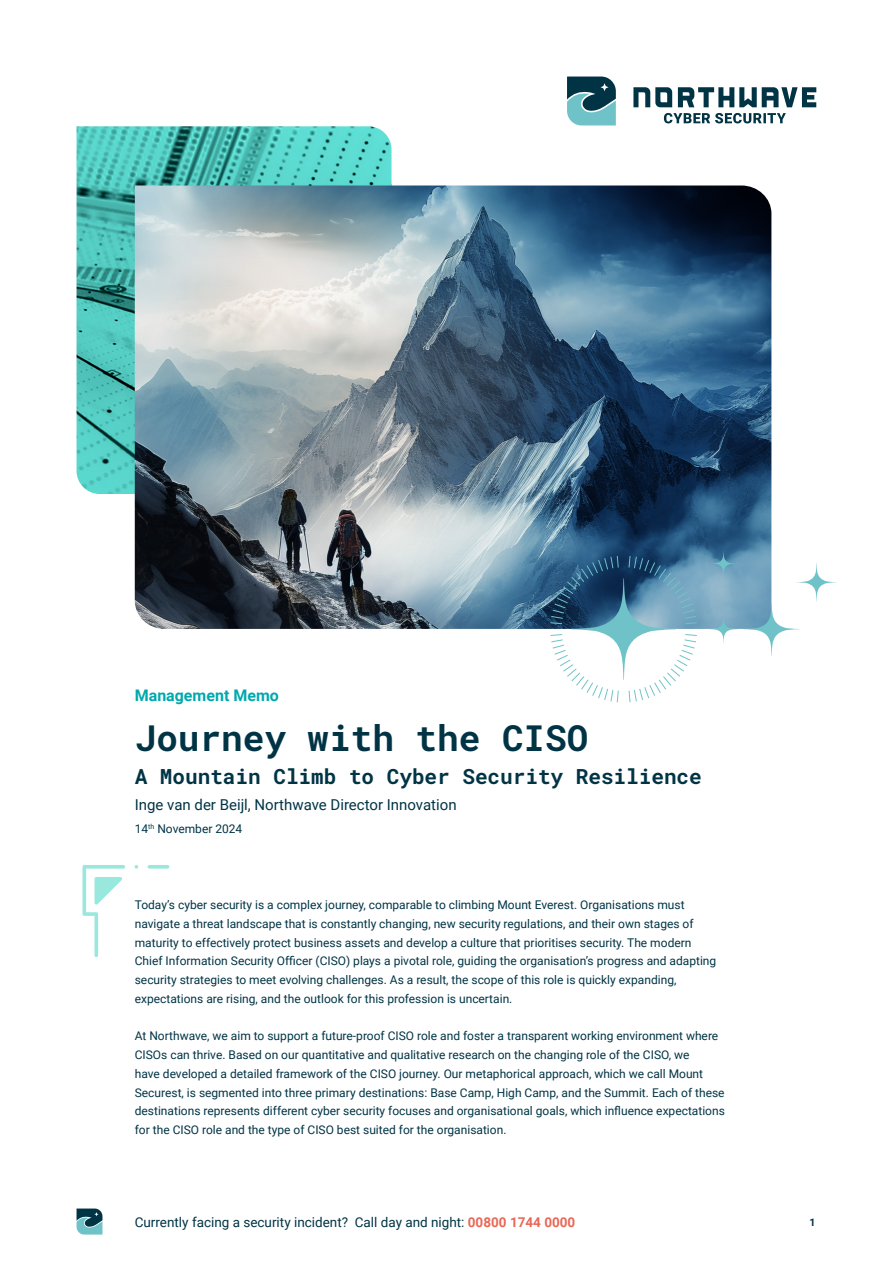
<style>
.page{position:relative;width:893px;height:1263px;background:#fff}
.page>*{position:absolute;margin:0;border:0;box-sizing:border-box;transform-origin:0 0}
.t1{font:700 36px "Roboto Mono";color:#003445}
.t2{font:700 21px "Roboto Mono";color:#003445}
.t3{font:700 15.9px "Roboto";color:#00a9ae}
.t4{font:15px "Roboto";color:#003445}
.t5{font:13.5px "Roboto";color:#003445}
.t6{font:12px/18.8px "Roboto";color:#003445}
.t7{font:700 10.5px "Roboto";color:#003445}
.s1{font-weight:700;color:#ea6755}
</style>
<div class="page">
<svg style="left:77px;top:1208px;width:25px;height:26px"></svg>
<img style="left:77px;top:126px;width:315px;height:368px">
<img style="left:135px;top:185px;width:636px;height:444px">
<svg style="left:633px;top:87px;width:39px;height:20px"></svg>
<svg style="left:678px;top:87px;width:138px;height:20px"></svg>
<svg style="left:664px;top:113px;width:122px;height:10px"></svg>
<svg style="left:567px;top:77px;width:49px;height:48px;background:#47828d"></svg>
<svg style="left:82px;top:865px;width:43px;height:92px"></svg>
<div style="left:147px;top:864px;width:23px;height:5px;background:#99e8de;border-radius:3px"></div>
<div style="left:146px;top:863px;width:25px;height:7px;border:2px solid #fff;border-radius:3px"></div>
<div style="left:133px;top:863px;width:7px;height:7px;border:2px solid #fff;border-radius:50%"></div>
<svg style="left:550px;top:555px;width:147px;height:148px"></svg>
<svg style="left:710px;top:551px;width:27px;height:25px"></svg>
<svg style="left:744px;top:563px;width:92px;height:93px"></svg>
<svg style="left:709px;top:615px;width:29px;height:28px"></svg>
<h4 class="t3" style="left:135px;top:684px;width:146px">Management Memo</h4>
<h1 class="t1" style="left:135px;top:713px;width:455px">Journey with the CISO</h1>
<h1 class="t2" style="left:135px;top:762px;width:569px">A Mountain Climb to Cyber Security Resilience</h1>
<p class="t4" style="left:135px;top:795px;width:323px">Inge van der Beijl, Northwave Director Innovation</p>
<p class="t6" style="left:135px;top:819px;width:109px">14<sup>th</sup> November 2024</p>
<p class="t6" style="left:135px;top:895px;width:583px">Today’s cyber security is a complex journey, comparable to climbing Mount Everest. Organisations must navigate a threat landscape that is constantly changing, new security regulations, and their own stages of maturity to effectively protect business assets and develop a culture that prioritises security. The modern Chief Information Security Officer (CISO) plays a pivotal role, guiding the organisation’s progress and adapting security strategies to meet evolving challenges. As a result, the scope of this role is quickly expanding, expectations are rising, and the outlook for this profession is uncertain.</p>
<p class="t6" style="left:135px;top:1026px;width:592px">At Northwave, we aim to support a future-proof CISO role and foster a transparent working environment where CISOs can thrive. Based on our quantitative and qualitative research on the changing role of the CISO, we<br>have developed a detailed framework of the CISO journey. Our metaphorical approach, which we call Mount Securest, is segmented into three primary destinations: Base Camp, High Camp, and the Summit. Each of these destinations represents different cyber security focuses and organisational goals, which influence expectations for the CISO role and the type of CISO best suited for the organisation.</p>
<p class="t5" style="left:135px;top:1212px;width:442px">Currently facing a security incident? Call day and night: <span class="s1">00800 1744 0000</span></p>
<p class="t7" style="left:810px;top:1214px;width:8px">1</p>
</div>
